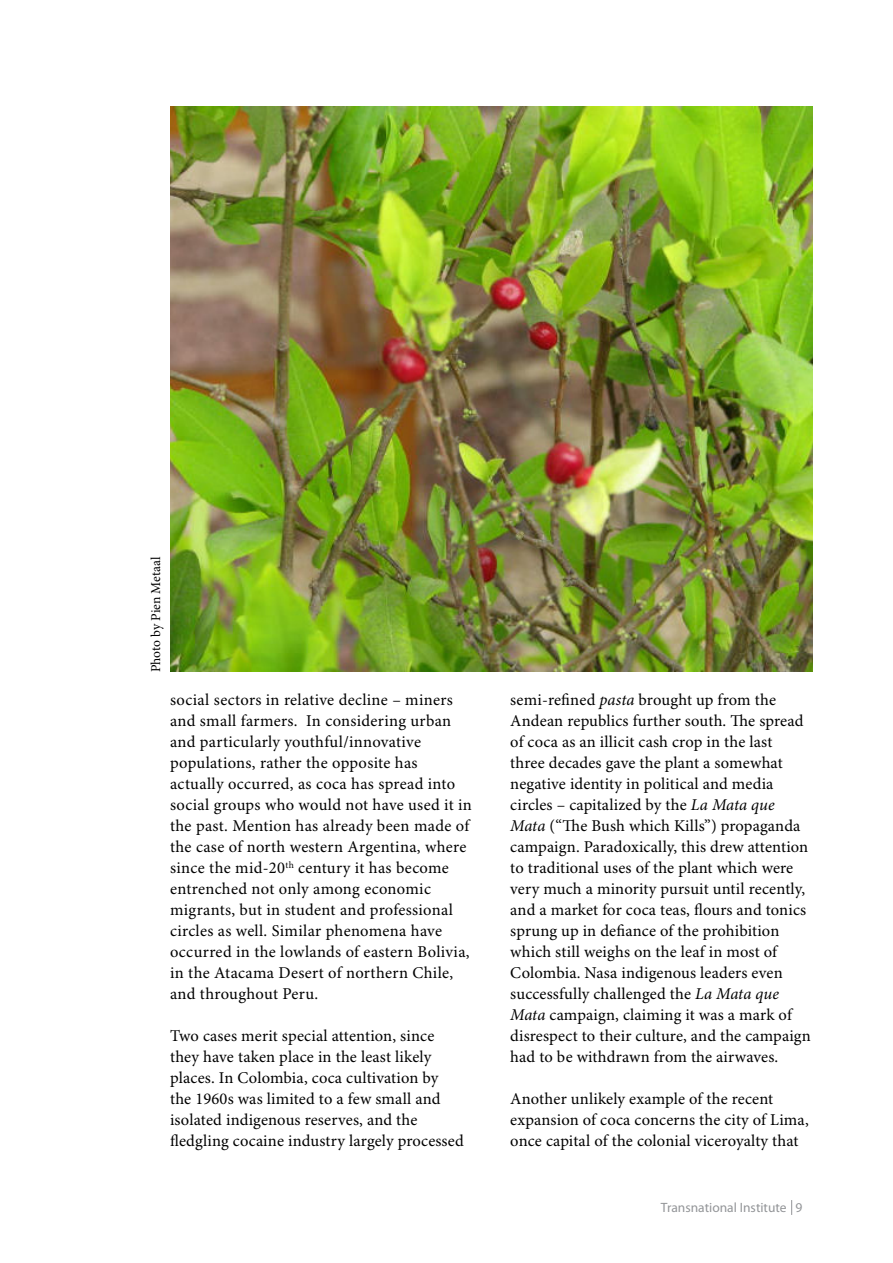
<style>
.page{position:relative;width:893px;height:1263px;background:#fff}
.page>*{position:absolute;margin:0;border:0;box-sizing:border-box;transform-origin:0 0}
.t1{font:16.5px/21px "Minion Pro";letter-spacing:.01em;color:#000}
.t2{font:13.5px "Myriad Pro";color:#939598}
.t3{font:13.5px "Minion Pro";letter-spacing:-.005em;color:#000}
.s1{font-style:italic}
</style>
<div class="page">
<svg style="left:791px;top:1200px;width:1px;height:15px"></svg>
<img style="left:170px;top:106px;width:642px;height:566px">
<p class="t3" style="left:148px;top:672px;width:117px;rotate:-90deg">Photo by Pien Metaal</p>
<p class="t1" style="left:170px;top:690px;width:303px">social sectors in relative decline – miners and small farmers. In considering urban and particularly youthful/innovative populations, rather the opposite has actually occurred, as coca has spread into social groups who would not have used it in the past. Mention has already been made of the case of north western Argentina, where since the mid-20<sup>th</sup> century it has become entrenched not only among economic migrants, but in student and professional circles as well. Similar phenomena have occurred in the lowlands of eastern Bolivia, in the Atacama Desert of northern Chile, and throughout Peru.</p>
<p class="t1" style="left:170px;top:1026px;width:295px">Two cases merit special attention, since they have taken place in the least likely places. In Colombia, coca cultivation by<br>the 1960s was limited to a few small and isolated indigenous reserves, and the fledgling cocaine industry largely processed</p>
<p class="t1" style="left:510px;top:690px;width:302px">semi-refined <span class="s1">pasta</span> brought up from the Andean republics further south. The spread of coca as an illicit cash crop in the last three decades gave the plant a somewhat negative identity in political and media circles – capitalized by the <span class="s1">La Mata que Mata</span> (“The Bush which Kills”) propaganda campaign. Paradoxically, this drew attention to traditional uses of the plant which were very much a minority pursuit until recently, and a market for coca teas, flours and tonics sprung up in defiance of the prohibition which still weighs on the leaf in most of Colombia. Nasa indigenous leaders even successfully challenged the <span class="s1">La Mata que Mata</span> campaign, claiming it was a mark of disrespect to their culture, and the campaign had to be withdrawn from the airwaves.</p>
<p class="t1" style="left:510px;top:1089px;width:300px">Another unlikely example of the recent expansion of coca concerns the city of Lima, once capital of the colonial viceroyalty that</p>
<p class="t2" style="left:661px;top:1199px;width:143px">Transnational Institute 9</p>
</div>
